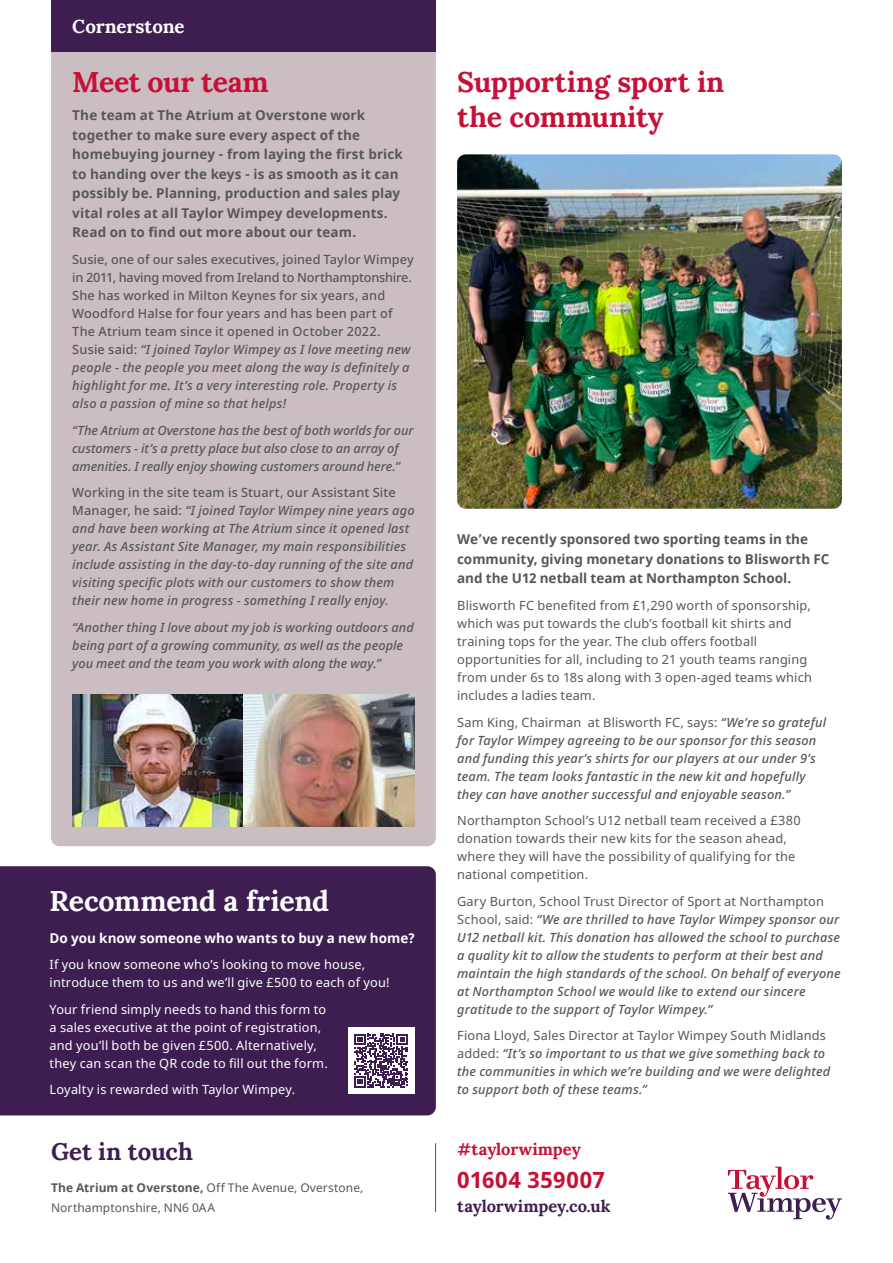
<style>
.page{position:relative;width:893px;height:1263px;background:#fff}
.page>*{position:absolute;margin:0;border:0;box-sizing:border-box;transform-origin:0 0}
.t1{font:700 28.5px/34.2px "Lora";letter-spacing:-.01em;color:#c61037}
.t2{font:700 28.5px "Lora";letter-spacing:-.01em;color:#fff}
.t3{font:700 24px "Lora";letter-spacing:-.005em;color:#3e1e50}
.t4{font:700 22.5px "Noto Sans";letter-spacing:.025em;color:#c61037}
.t5{font:700 18.75px "Lora";letter-spacing:-.01em;color:#fff}
.t6{font:700 16.5px "Lora";color:#3e1e50}
.t7{font:700 16.5px "Lora";color:#c61037}
.t8{font:700 13.5px/19.5px "Noto Sans";letter-spacing:.01em;color:#575756}
.t9{font:700 13.5px "Noto Sans";color:#fff}
.t10{font:italic 500 12.75px/18px "Noto Sans";letter-spacing:.015em;color:#575756}
.t11{font:12.75px/18px "Noto Sans";letter-spacing:.015em;color:#575756}
.t12{font:500 12.75px/18px "Noto Sans";letter-spacing:.01em;color:#575756}
.t13{font:12.75px/18px "Noto Sans";letter-spacing:.015em;color:#fff}
.t14{font:italic 500 12.75px/18px "Noto Sans";letter-spacing:-.005em;color:#575756}
.t15{font:12px/19.5px "Noto Sans";letter-spacing:.005em;color:#575756}
.s1{font-style:italic}
.s2{font-style:normal}
.s3{font-weight:700}
.s4{font-weight:400;font-style:normal}
</style>
<div class="page">
<div style="left:51px;top:51px;width:385px;height:795px;background:#cabec3"></div>
<hr style="left:435px;top:1143px;width:1px;height:69px;background:#575756">
<svg style="left:728px;top:1167px;width:114px;height:52px"></svg>
<div style="left:51px;top:0;width:385px;height:51px;background:#3e1e50"></div>
<img style="left:457px;top:154px;width:385px;height:355px">
<img style="left:72px;top:694px;width:171px;height:132px">
<img style="left:243px;top:694px;width:172px;height:132px">
<div style="left:0;top:866px;width:436px;height:249px;background:#3e1e50"></div>
<div style="left:348px;top:1027px;width:67px;height:67px;background:#fff"></div>
<svg style="left:354px;top:1034px;width:54px;height:53px"></svg>
<h3 class="t5" style="left:72px;top:12px;width:114px">Cornerstone</h3>
<h1 class="t1" style="left:72px;top:63px;width:198px">Meet our team</h1>
<p class="t8" style="left:72px;top:106px;width:332px">The team at The Atrium at Overstone work together to make sure every aspect of the homebuying journey - from laying the first brick to handing over the keys - is as smooth as it can possibly be. Planning, production and sales play vital roles at all Taylor Wimpey developments.<br>Read on to find out more about our team.</p>
<p class="t12" style="left:72px;top:251px;width:343px">Susie, one of our sales executives, joined Taylor Wimpey in 2011, having moved from Ireland to Northamptonshire.<br>She has worked in Milton Keynes for six years, and Woodford Halse for four years and has been part of The Atrium team since it opened in October 2022.<br>Susie said: <span class="s1">“I joined Taylor Wimpey as I love meeting new people - the people you meet along the way is definitely a highlight for me. It’s a very interesting role. Property is also a passion of mine so that helps!</span></p>
<p class="t14" style="left:72px;top:421px;width:343px">“The Atrium at Overstone has the best of both worlds for our customers - it’s a pretty place but also close to an array of amenities. I really enjoy showing customers around here.”</p>
<p class="t10" style="left:72px;top:484px;width:344px"><span class="s2">Working in the site team is Stuart, our Assistant Site Manager, he said:</span> “I joined Taylor Wimpey nine years ago and have been working at The Atrium since it opened last year. As Assistant Site Manager, my main responsibilities include assisting in the day-to-day running of the site and visiting specific plots with our customers to show them their new home in progress - something I really enjoy.</p>
<p class="t10" style="left:72px;top:618px;width:343px">“Another thing I love about my job is working outdoors and being part of a growing community, as well as the people you meet and the team you work with along the way.”</p>
<h1 class="t2" style="left:50px;top:879px;width:281px">Recommend a friend</h1>
<p class="t9" style="left:50px;top:928px;width:367px">Do you know someone who wants to buy a new home?</p>
<p class="t13" style="left:50px;top:956px;width:341px">If you know someone who’s looking to move house, introduce them to us and we’ll give £500 to each of you!</p>
<p class="t13" style="left:50px;top:1000px;width:280px">Your friend simply needs to hand this form to a sales executive at the point of registration, and you’ll both be given £500. Alternatively, they can scan the QR code to fill out the form.</p>
<p class="t13" style="left:50px;top:1081px;width:247px">Loyalty is rewarded with Taylor Wimpey.</p>
<h2 class="t3" style="left:51px;top:1133px;width:143px">Get in touch</h2>
<p class="t15" style="left:51px;top:1178px;width:314px"><span class="s3">The Atrium at Overstone,</span> Off The Avenue, Overstone,<br>Northamptonshire, NN6 0AA</p>
<h1 class="t1" style="left:457px;top:63px;width:269px">Supporting sport in the community</h1>
<p class="t8" style="left:457px;top:530px;width:374px">We’ve recently sponsored two sporting teams in the community, giving monetary donations to Blisworth FC and the U12 netball team at Northampton School.</p>
<p class="t11" style="left:457px;top:597px;width:356px">Blisworth FC benefited from £1,290 worth of sponsorship, which was put towards the club’s football kit shirts and training tops for the year. The club offers football opportunities for all, including to 21 youth teams ranging from under 6s to 18s along with 3 open-aged teams which includes a ladies team.</p>
<p class="t10" style="left:457px;top:713px;width:371px"><span class="s4">Sam King, Chairman at Blisworth FC, says:</span> “We’re so grateful for Taylor Wimpey agreeing to be our sponsor for this season and funding this year’s shirts for our players at our under 9’s team. The team looks fantastic in the new kit and hopefully they can have another successful and enjoyable season.”</p>
<p class="t11" style="left:457px;top:812px;width:345px">Northampton School’s U12 netball team received a £380 donation towards their new kits for the season ahead, where they will have the possibility of qualifying for the national competition.</p>
<p class="t10" style="left:457px;top:892px;width:385px"><span class="s4">Gary Burton, School Trust Director of Sport at Northampton School, said:</span> “We are thrilled to have Taylor Wimpey sponsor our U12 netball kit. This donation has allowed the school to purchase a quality kit to allow the students to perform at their best and maintain the high standards of the school. On behalf of everyone at Northampton School we would like to extend our sincere gratitude to the support of Taylor Wimpey.”</p>
<p class="t10" style="left:457px;top:1027px;width:375px"><span class="s4">Fiona Lloyd, Sales Director at Taylor Wimpey South Midlands added:</span> “It’s so important to us that we give something back to the communities in which we’re building and we were delighted to support both of these teams.”</p>
<p class="t7" style="left:457px;top:1137px;width:125px">#taylorwimpey</p>
<h3 class="t4" style="left:457px;top:1164px;width:149px">01604 359007</h3>
<p class="t6" style="left:457px;top:1193px;width:155px">taylorwimpey.co.uk</p>
</div>
